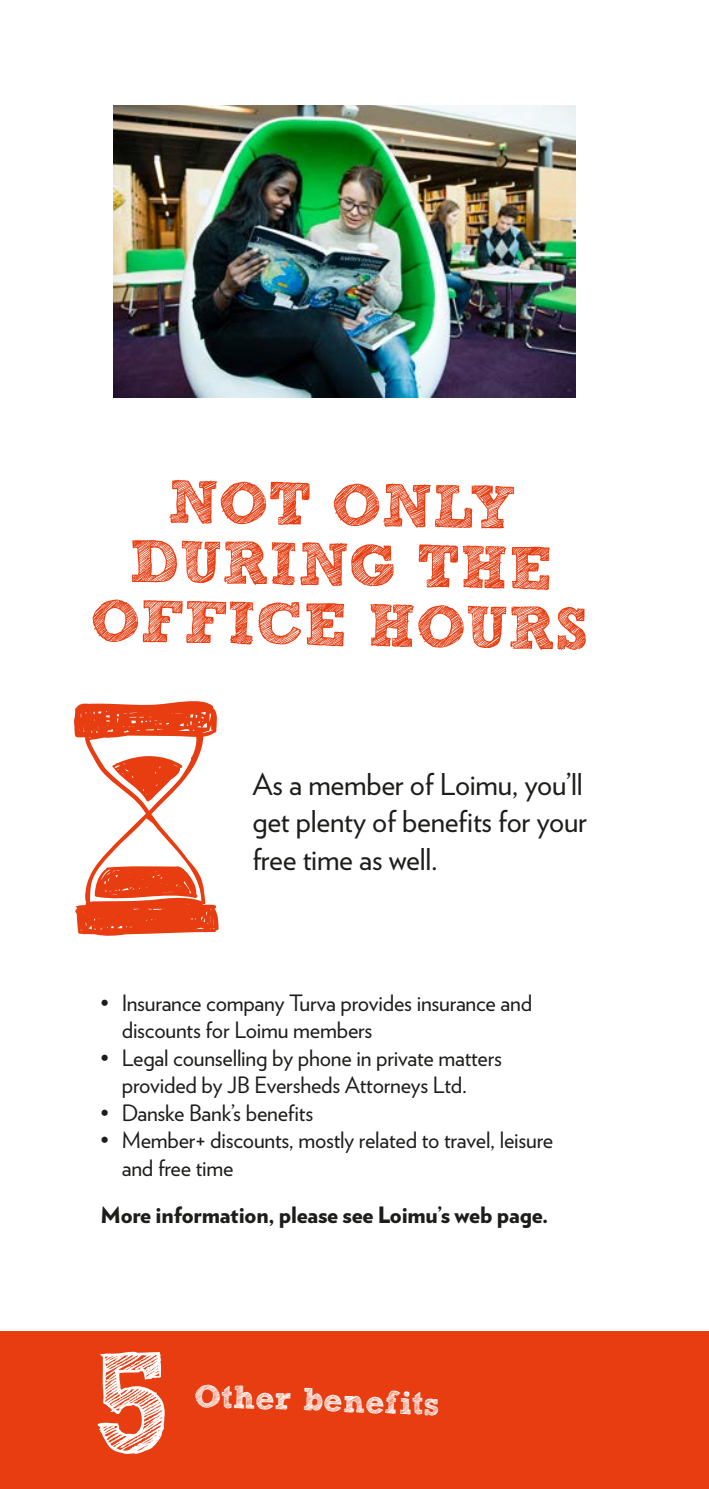
<style>
.page{position:relative;width:709px;height:1489px;background:#fff}
.page>*{position:absolute;margin:0;border:0;box-sizing:border-box;transform-origin:0 0}
.t1{font:700 60px/60px "Sketch Block";color:#e73d11;text-align:center}
.t2{font:700 32.5px "Sketch Block";color:#fff}
.t3{font:30px/37.5px "Verlag";letter-spacing:-.01em;color:#1d1d1b}
.t4{font:22.5px/27.5px "Verlag";letter-spacing:-.01em;color:#1d1d1b}
.t5{font:900 22.5px "Verlag";letter-spacing:-.01em;color:#1d1d1b}
</style>
<div class="page">
<div style="left:0;top:1331px;width:709px;height:157px;background:#e73d11"></div>
<img style="left:113px;top:105px;width:463px;height:292px">
<svg style="left:74px;top:701px;width:145px;height:235px"></svg>
<h1 class="t1" style="left:93px;top:470px;width:499px;rotate:1deg">NOT ONLY<br>DURING THE<br>OFFICE HOURS</h1>
<h3 class="t3" style="left:252px;top:763px;width:336px">As a member of Loimu, you’ll get plenty of benefits for your free time as well.</h3>
<p class="t4" style="left:122px;top:987px;width:412px;text-indent:-21px">• Insurance company Turva provides insurance and discounts for Loimu members</p>
<p class="t4" style="left:122px;top:1042px;width:382px;text-indent:-21px">• Legal counselling by phone in private matters provided by JB Eversheds Attorneys Ltd.</p>
<p class="t4" style="left:100px;top:1097px;width:214px">• Danske Bank’s benefits</p>
<p class="t4" style="left:122px;top:1125px;width:433px;text-indent:-21px">• Member+ discounts, mostly related to travel, leisure and free time</p>
<p class="t5" style="left:100px;top:1196px;width:449px">More information, please see Loimu’s web page.</p>
<h2 class="t2" style="left:195px;top:1375px;width:247px;rotate:2deg">Other benefits</h2>
</div>
